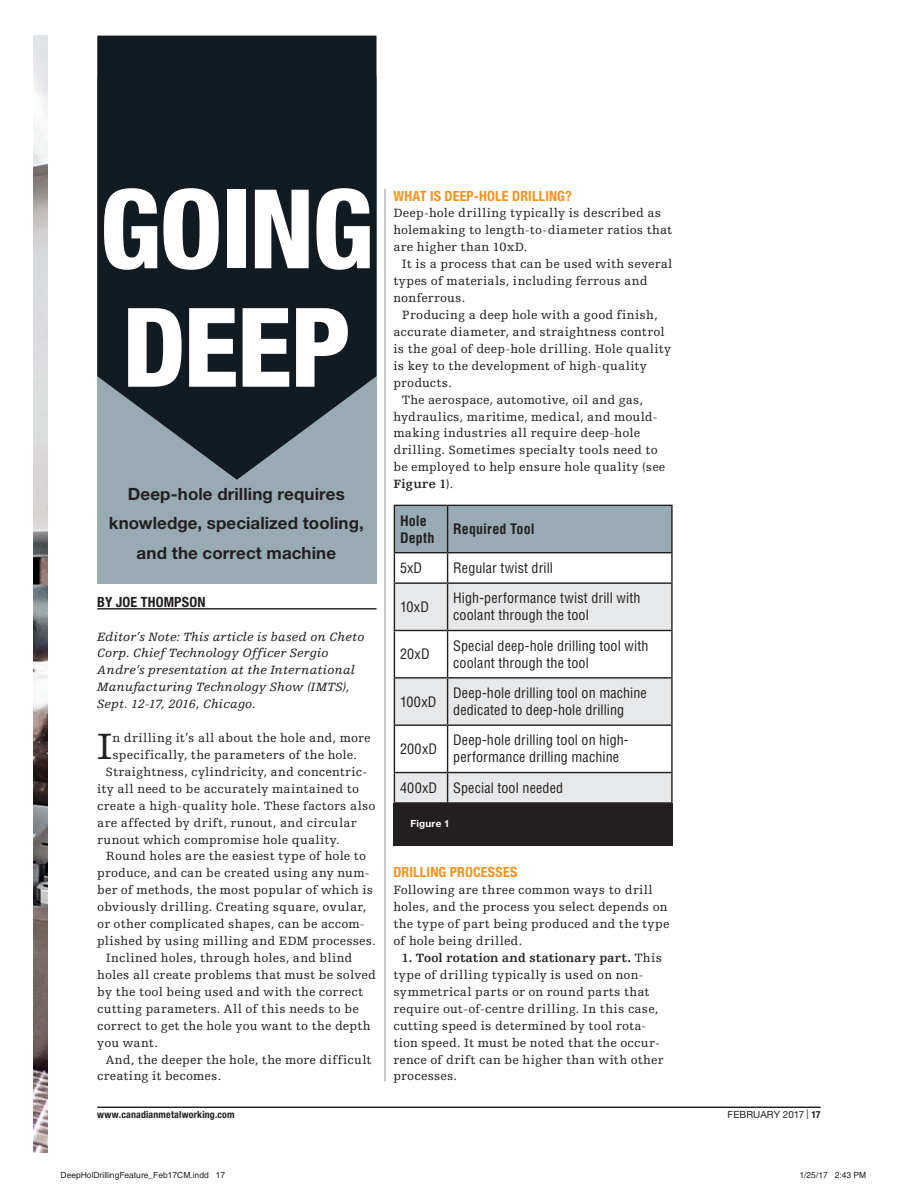
<style>
.page{position:relative;width:918px;height:1188px;background:#fff}
.page>*{position:absolute;margin:0;border:0;box-sizing:border-box;transform-origin:0 0}
.t1{font:800 condensed 109.95px/118.5px "Helvetica Neue LT Std";letter-spacing:-.015em;color:#fff}
.t2{font:38.7px "Egyptienne FLT Std";color:#231f20}
.t3{font:700 16.95px/29.5px "Helvetica Neue LT Std";letter-spacing:.005em;color:#231f20;text-align:center}
.t4{font:condensed 14.1px/17px "Helvetica LT Std";letter-spacing:.01em;color:#231f20}
.t5{font:700 condensed 14.1px "Helvetica Neue LT Std";letter-spacing:.01em;color:#f7931d}
.t6{font:700 condensed 14.1px/17px "Helvetica LT Std";letter-spacing:.005em;color:#231f20}
.t7{font:700 condensed 14.1px "Helvetica Neue LT Std";letter-spacing:.01em;color:#231f20}
.t8{font:12.75px/17px "Egyptienne FLT Std";letter-spacing:.02em;color:#231f20}
.t9{font:italic 12.75px/17px "Egyptienne FLT Std";letter-spacing:.02em;color:#231f20}
.t10{font:700 12.75px "Egyptienne FLT Std";letter-spacing:.03em;color:#231f20}
.t11{font:700 condensed 9.9px "Helvetica Neue LT Std";letter-spacing:.015em;color:#231f20}
.t12{font:9.9px "Helvetica Neue LT Std";letter-spacing:.005em;color:#231f20}
.t13{font:700 9.9px "Helvetica Neue LT Std";letter-spacing:.03em;color:#fff}
.t14{font:8.4px "Helvetica";color:#231f20}
.s1{font-weight:400}
.s2{font-weight:700}
.s3{font-weight:700;font-stretch:condensed}
</style>
<div class="page">
<img style="left:34px;top:36px;width:13px;height:1116px">
<div style="left:97px;top:76px;width:280px;height:508px;background:#98abb3"></div>
<svg style="left:97px;top:36px;width:280px;height:444px;background:#222c32"></svg>
<hr style="left:97px;top:1107px;width:724px;height:1px;background:#231f20">
<hr style="left:97px;top:608px;width:280px;height:2px;background:#231f20">
<svg style="left:395px;top:584px;width:276px;height:218px;fill:#e6e8ea"></svg>
<hr style="left:448px;top:505px;width:225px;height:1px;background:#231f20">
<hr style="left:671px;top:506px;width:2px;height:46px;background:#231f20">
<hr style="left:448px;top:552px;width:225px;height:1px;background:#231f20">
<svg style="left:394px;top:505px;width:278px;height:77px"></svg>
<hr style="left:671px;top:553px;width:2px;height:29px;background:#231f20">
<hr style="left:394px;top:582px;width:54px;height:2px;background:#231f20">
<hr style="left:394px;top:584px;width:1px;height:46px;background:#231f20">
<hr style="left:448px;top:582px;width:225px;height:2px;background:#231f20">
<hr style="left:447px;top:584px;width:1px;height:46px;background:#231f20">
<hr style="left:671px;top:584px;width:2px;height:46px;background:#231f20">
<hr style="left:394px;top:630px;width:54px;height:1px;background:#231f20">
<hr style="left:394px;top:631px;width:1px;height:46px;background:#231f20">
<hr style="left:448px;top:630px;width:225px;height:1px;background:#231f20">
<hr style="left:447px;top:631px;width:1px;height:46px;background:#231f20">
<hr style="left:671px;top:631px;width:2px;height:46px;background:#231f20">
<hr style="left:394px;top:677px;width:54px;height:2px;background:#231f20">
<hr style="left:394px;top:679px;width:1px;height:45px;background:#231f20">
<hr style="left:448px;top:677px;width:225px;height:2px;background:#231f20">
<hr style="left:447px;top:679px;width:1px;height:45px;background:#231f20">
<hr style="left:671px;top:679px;width:2px;height:45px;background:#231f20">
<hr style="left:394px;top:724px;width:54px;height:2px;background:#231f20">
<hr style="left:394px;top:726px;width:1px;height:46px;background:#231f20">
<hr style="left:448px;top:724px;width:225px;height:2px;background:#231f20">
<hr style="left:447px;top:726px;width:1px;height:46px;background:#231f20">
<hr style="left:671px;top:726px;width:2px;height:46px;background:#231f20">
<hr style="left:394px;top:772px;width:54px;height:1px;background:#231f20">
<svg style="left:394px;top:773px;width:1px;height:29px"></svg>
<hr style="left:448px;top:772px;width:225px;height:1px;background:#231f20">
<svg style="left:447px;top:773px;width:1px;height:29px"></svg>
<hr style="left:671px;top:773px;width:2px;height:29px;background:#231f20">
<hr style="left:394px;top:802px;width:279px;height:2px;background:#231f20">
<div style="left:393px;top:803px;width:280px;height:42px;background:#231f20"></div>
<hr style="left:385px;top:189px;width:1px;height:892px;background:#939598">
<h1 class="t1" style="left:100px;top:171px;width:275px">GOING<br>DEEP</h1>
<h3 class="t3" style="left:109px;top:480px;width:257px">Deep-hole drilling requires knowledge, specialized tooling, and the correct machine</h3>
<p class="t7" style="left:97px;top:597px;width:110px">BY JOE THOMPSON</p>
<p class="t9" style="left:97px;top:629px;width:269px">Editor’s Note: This article is based on Cheto Corp. Chief Technology Officer Sergio Andre’s presentation at the International Manufacturing Technology Show (IMTS), Sept. 12-17, 2016, Chicago.</p>
<h2 class="t2" style="left:97px;top:731px;width:17px">I</h2>
<p class="t8" style="left:112px;top:731px;width:260px">n drilling it’s all about the hole and, more</p>
<p class="t8" style="left:112px;top:747px;width:246px">specifically, the parameters of the hole.</p>
<p class="t8" style="left:106px;top:764px;width:263px">Straightness, cylindricity, and concentric-</p>
<p class="t8" style="left:97px;top:781px;width:263px">ity all need to be accurately maintained to</p>
<p class="t8" style="left:97px;top:798px;width:280px">create a high-quality hole. These factors also</p>
<p class="t8" style="left:97px;top:815px;width:261px">are affected by drift, runout, and circular</p>
<p class="t8" style="left:97px;top:832px;width:244px">runout which compromise hole quality.</p>
<p class="t8" style="left:106px;top:849px;width:262px">Round holes are the easiest type of hole to</p>
<p class="t8" style="left:97px;top:866px;width:274px">produce, and can be created using any num-</p>
<p class="t8" style="left:97px;top:883px;width:277px">ber of methods, the most popular of which is</p>
<p class="t8" style="left:97px;top:900px;width:270px">obviously drilling. Creating square, ovular,</p>
<p class="t8" style="left:97px;top:917px;width:269px">or other complicated shapes, can be accom-</p>
<p class="t8" style="left:97px;top:934px;width:280px">plished by using milling and EDM processes.</p>
<p class="t8" style="left:106px;top:950px;width:248px">Inclined holes, through holes, and blind</p>
<p class="t8" style="left:97px;top:967px;width:280px">holes all create problems that must be solved</p>
<p class="t8" style="left:97px;top:984px;width:267px">by the tool being used and with the correct</p>
<p class="t8" style="left:97px;top:1001px;width:263px">cutting parameters. All of this needs to be</p>
<p class="t8" style="left:97px;top:1018px;width:275px">correct to get the hole you want to the depth</p>
<p class="t8" style="left:97px;top:1035px;width:62px">you want.</p>
<p class="t8" style="left:106px;top:1052px;width:267px">And, the deeper the hole, the more difficult</p>
<p class="t8" style="left:97px;top:1069px;width:125px">creating it becomes.</p>
<p class="t5" style="left:393px;top:190px;width:180px">WHAT IS DEEP-HOLE DRILLING?</p>
<p class="t8" style="left:393px;top:206px;width:280px">Deep-hole drilling typically is described as holemaking to length-to-diameter ratios that are higher than 10xD.</p>
<p class="t8" style="left:393px;top:257px;width:281px;text-indent:8px">It is a process that can be used with several types of materials, including ferrous and nonferrous.</p>
<p class="t8" style="left:402px;top:307px;width:257px">Producing a deep hole with a good finish,</p>
<p class="t8" style="left:393px;top:324px;width:273px">accurate diameter, and straightness control</p>
<p class="t8" style="left:393px;top:341px;width:279px">is the goal of deep-hole drilling. Hole quality</p>
<p class="t8" style="left:393px;top:358px;width:255px">is key to the development of high-quality</p>
<p class="t8" style="left:393px;top:375px;width:60px">products.</p>
<p class="t8" style="left:402px;top:392px;width:243px">The aerospace, automotive, oil and gas,</p>
<p class="t8" style="left:393px;top:409px;width:266px">hydraulics, maritime, medical, and mould-</p>
<p class="t8" style="left:393px;top:426px;width:248px">making industries all require deep-hole</p>
<p class="t8" style="left:393px;top:443px;width:266px">drilling. Sometimes specialty tools need to</p>
<p class="t8" style="left:393px;top:460px;width:273px">be employed to help ensure hole quality (see</p>
<p class="t10" style="left:393px;top:479px;width:61px">Figure 1<span class="s1">).</span></p>
<p class="t6" style="left:400px;top:512px;width:36px">Hole<br>Depth</p>
<p class="t6" style="left:453px;top:521px;width:83px">Required Tool</p>
<p class="t4" style="left:400px;top:561px;width:24px">5xD</p>
<p class="t4" style="left:453px;top:561px;width:101px">Regular twist drill</p>
<p class="t4" style="left:400px;top:600px;width:31px">10xD</p>
<p class="t4" style="left:453px;top:591px;width:189px">High-performance twist drill with coolant through the tool</p>
<p class="t4" style="left:400px;top:647px;width:31px">20xD</p>
<p class="t4" style="left:453px;top:638px;width:197px">Special deep-hole drilling tool with coolant through the tool</p>
<p class="t4" style="left:400px;top:694px;width:38px">100xD</p>
<p class="t4" style="left:453px;top:686px;width:195px">Deep-hole drilling tool on machine dedicated to deep-hole drilling</p>
<p class="t4" style="left:400px;top:742px;width:39px">200xD</p>
<p class="t4" style="left:453px;top:733px;width:177px">Deep-hole drilling tool on high&shy;performance drilling machine</p>
<p class="t4" style="left:400px;top:781px;width:165px">400xD Special tool needed</p>
<p class="t13" style="left:410px;top:820px;width:41px">Figure 1</p>
<p class="t5" style="left:393px;top:867px;width:126px">DRILLING PROCESSES</p>
<p class="t8" style="left:393px;top:883px;width:278px">Following are three common ways to drill holes, and the process you select depends on the type of part being produced and the type of hole being drilled.</p>
<p class="t8" style="left:393px;top:950px;width:271px;text-indent:8px"><span class="s2">1. Tool rotation and stationary part.</span> This type of drilling typically is used on non&shy;symmetrical parts or on round parts that require out-of-centre drilling. In this case, cutting speed is determined by tool rota&shy;tion speed. It must be noted that the occur&shy;rence of drift can be higher than with other processes.</p>
<p class="t11" style="left:97px;top:1111px;width:139px">www.canadianmetalworking.com</p>
<p class="t12" style="left:728px;top:1111px;width:95px">FEBRUARY 2017 | <span class="s3">17</span></p>
<p class="t14" style="left:61px;top:1172px;width:166px">DeepHolDrillingFeature_Feb17CM.indd 17</p>
<p class="t14" style="left:800px;top:1172px;width:68px">1/25/17 2:43 PM</p>
</div>
